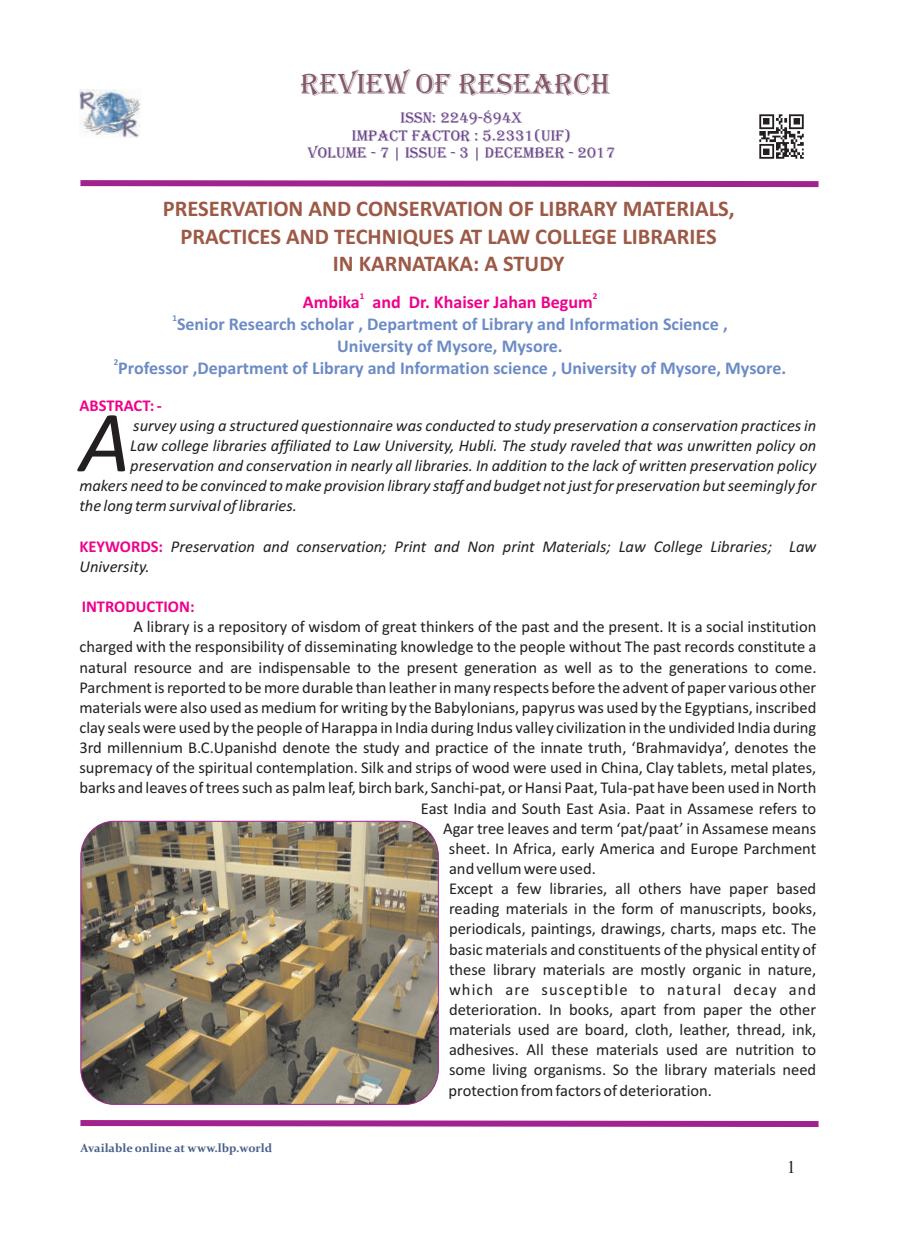
<style>
.page{position:relative;width:898px;height:1242px;background:#fff}
.page>*{position:absolute;margin:0;border:0;box-sizing:border-box;transform-origin:0 0}
.t1{font:italic 87.75px "Calibri";color:#231f20}
.t2{font:30px "Algerian";color:#83586a}
.t3{font:700 22.5px/27.5px "Calibri";color:#9c5946;text-align:center}
.t4{font:700 18px/21.9px "Calibri";color:#6c8bc6;text-align:center}
.t5{font:700 18px "Calibri";color:#ed028c}
.t6{font:18px "Times New Roman";color:#231f20}
.t7{font:16.5px "Calibri";color:#231f20}
.t8{font:italic 16.5px "Calibri";color:#231f20}
.t9{font:16.5px "Calibri";letter-spacing:.065em;color:#231f20}
.t10{font:700 16.5px "Calibri";color:#ed028c}
.t11{font:15.75px/17.5px "Algerian";color:#674287;text-align:center}
.t12{font:700 12px "Constantia";color:#485e88}
.t13{font:700 9px "Calibri";color:#ed028c}
.t14{font:700 9px "Calibri";color:#6c8bc6}
</style>
<div class="page">
<svg style="left:80px;top:1120px;width:739px;height:7px;background:#af429e"></svg>
<img style="left:81px;top:821px;width:357px;height:283px;border-radius:34px">
<div style="left:80px;top:821px;width:358px;height:283px;border:1px solid #a2238e;border-radius:34px"></div>
<svg style="left:80px;top:180px;width:739px;height:8px;background:#b959aa"></svg>
<img style="left:759px;top:114px;width:45px;height:45px">
<img style="left:80px;top:89px;width:60px;height:49px">
<h2 class="t2" style="left:300px;top:68px;width:311px">REVIEW OF RESEARCH</h2>
<p class="t11" style="left:308px;top:109px;width:308px">ISSN: 2249-894X<br>IMPACT FACTOR : 5.2331(UIF)<br>VOLUME - 7 | ISSUE - 3 | DECEMBER - 2017</p>
<h3 class="t3" style="left:163px;top:197px;width:573px">PRESERVATION AND CONSERVATION OF LIBRARY MATERIALS,<br>PRACTICES AND TECHNIQUES AT LAW COLLEGE LIBRARIES<br>IN KARNATAKA: A STUDY</h3>
<p class="t13" style="left:359px;top:292px;width:6px">1</p>
<p class="t13" style="left:592px;top:292px;width:6px">2</p>
<p class="t5" style="left:302px;top:294px;width:291px">Ambika and Dr. Khaiser Jahan Begum</p>
<p class="t14" style="left:172px;top:314px;width:6px">1</p>
<p class="t4" style="left:177px;top:315px;width:552px">Senior Research scholar , Department of Library and Information Science ,<br>University of Mysore, Mysore.</p>
<p class="t14" style="left:114px;top:359px;width:6px">2</p>
<p class="t4" style="left:118px;top:359px;width:669px">Professor ,Department of Library and Information science , University of Mysore, Mysore.</p>
<p class="t10" style="left:79px;top:398px;width:84px">ABSTRACT: -</p>
<h1 class="t1" style="left:79px;top:405px;width:52px">A</h1>
<p class="t8" style="left:133px;top:418px;width:684px">survey using a structured questionnaire was conducted to study preservation a conservation practices in</p>
<p class="t8" style="left:130px;top:438px;width:687px">Law college libraries affiliated to Law University, Hubli. The study raveled that was unwritten policy on</p>
<p class="t8" style="left:130px;top:458px;width:687px">preservation and conservation in nearly all libraries. In addition to the lack of written preservation policy</p>
<p class="t8" style="left:79px;top:479px;width:738px">makers need to be convinced to make provision library staff and budget not just for preservation but seemingly for</p>
<p class="t8" style="left:79px;top:499px;width:219px">the long term survival of libraries.</p>
<p class="t8" style="left:171px;top:539px;width:646px">Preservation and conservation; Print and Non print Materials; Law College Libraries; Law</p>
<p class="t8" style="left:79px;top:559px;width:72px">University.</p>
<p class="t10" style="left:79px;top:539px;width:85px">KEYWORDS:</p>
<p class="t10" style="left:82px;top:599px;width:114px">INTRODUCTION:</p>
<p class="t7" style="left:133px;top:620px;width:684px">A library is a repository of wisdom of great thinkers of the past and the present. It is a social institution</p>
<p class="t7" style="left:79px;top:640px;width:738px">charged with the responsibility of disseminating knowledge to the people without The past records constitute a</p>
<p class="t7" style="left:79px;top:660px;width:738px">natural resource and are indispensable to the present generation as well as to the generations to come.</p>
<p class="t7" style="left:79px;top:680px;width:738px">Parchment is reported to be more durable than leather in many respects before the advent of paper various other</p>
<p class="t7" style="left:79px;top:700px;width:738px">materials were also used as medium for writing by the Babylonians, papyrus was used by the Egyptians, inscribed</p>
<p class="t7" style="left:79px;top:720px;width:738px">clay seals were used by the people of Harappa in India during Indus valley civilization in the undivided India during</p>
<p class="t7" style="left:79px;top:740px;width:738px">3rd millennium B.C.Upanishd denote the study and practice of the innate truth, ‘Brahmavidya’, denotes the</p>
<p class="t7" style="left:79px;top:761px;width:738px">supremacy of the spiritual contemplation. Silk and strips of wood were used in China, Clay tablets, metal plates,</p>
<p class="t7" style="left:79px;top:781px;width:738px">barks and leaves of trees such as palm leaf, birch bark, Sanchi-pat, or Hansi Paat, Tula-pat have been used in North</p>
<p class="t7" style="left:420px;top:801px;width:397px">East India and South East Asia. Paat in Assamese refers to</p>
<p class="t7" style="left:443px;top:821px;width:374px">Agar tree leaves and term ‘pat/paat’ in Assamese means</p>
<p class="t7" style="left:449px;top:841px;width:369px">sheet. In Africa, early America and Europe Parchment</p>
<p class="t7" style="left:449px;top:861px;width:148px">and vellum were used.</p>
<p class="t7" style="left:449px;top:881px;width:368px">Except a few libraries, all others have paper based</p>
<p class="t7" style="left:449px;top:902px;width:369px">reading materials in the form of manuscripts, books,</p>
<p class="t7" style="left:449px;top:922px;width:368px">periodicals, paintings, drawings, charts, maps etc. The</p>
<p class="t7" style="left:449px;top:942px;width:368px">basic materials and constituents of the physical entity of</p>
<p class="t7" style="left:449px;top:962px;width:368px">these library materials are mostly organic in nature,</p>
<p class="t9" style="left:449px;top:982px;width:368px">which are susceptible to natural decay and</p>
<p class="t7" style="left:449px;top:1002px;width:368px">deterioration. In books, apart from paper the other</p>
<p class="t7" style="left:449px;top:1022px;width:368px">materials used are board, cloth, leather, thread, ink,</p>
<p class="t7" style="left:449px;top:1043px;width:368px">adhesives. All these materials used are nutrition to</p>
<p class="t7" style="left:449px;top:1063px;width:368px">some living organisms. So the library materials need</p>
<p class="t7" style="left:448px;top:1083px;width:265px">protection from factors of deterioration.</p>
<p class="t12" style="left:81px;top:1143px;width:193px">Available online at www.lbp.world</p>
<p class="t6" style="left:786px;top:1160px;width:10px">1</p>
</div>
